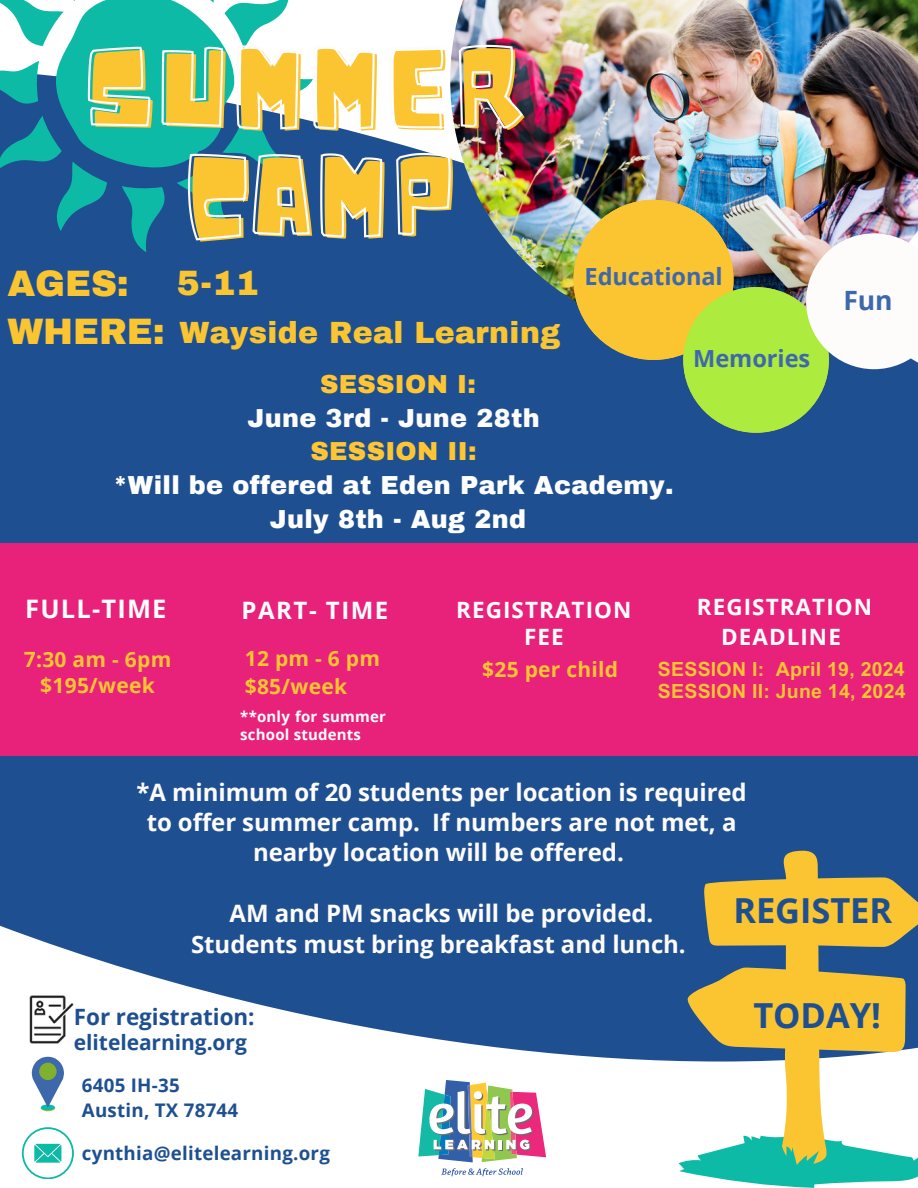
<style>
.page{position:relative;width:918px;height:1188px;background:#fff}
.page>*{position:absolute;margin:0;border:0;box-sizing:border-box;transform-origin:0 0}
.t1{font:108px/108px "Noot";color:#fbc531;text-align:center}
.t2{font:900 36px/47.2px "Archivo";letter-spacing:-.005em;color:#fbc531}
.t3{font:700 34.5px "Open Sans";letter-spacing:-.005em;color:#1e5091}
.t4{font:900 34.5px "Archivo";color:#fbc531}
.t5{font:900 30px "Archivo";letter-spacing:.015em;color:#fbc531}
.t6{font:700 26.55px "Open Sans";color:#3e68ac}
.t7{font:900 25.5px "Archivo";letter-spacing:.015em;color:#fff}
.t8{font:900 25.5px "Archivo";letter-spacing:.015em;color:#ffc533}
.t9{font:900 25.5px "Archivo";letter-spacing:.015em;color:#fefbfb}
.t10{font:700 25.5px "Open Sans";letter-spacing:.05em;color:#fff}
.t11{font:700 24px/30.3px "Open Sans";letter-spacing:-.005em;color:#fefbfb;text-align:center}
.t12{font:700 24px "Open Sans";letter-spacing:.065em;color:#fff}
.t13{font:700 23.55px "Open Sans";letter-spacing:-.005em;color:#3e68ac}
.t14{font:700 22.5px/27px "Open Sans";letter-spacing:.045em;color:#fff;text-align:center}
.t15{font:700 22.5px "Open Sans";letter-spacing:-.005em;color:#1e5091}
.t16{font:700 21px/25.8px "Open Sans";letter-spacing:.015em;color:#fbc531;text-align:center}
.t17{font:700 21px "Open Sans";letter-spacing:-.005em;color:#1e5091}
.t18{font:700 19.5px "Arial MT Pro";letter-spacing:.015em;color:#fbc531}
.t19{font:700 18.75px "Open Sans";letter-spacing:.015em;color:#1e5091}
.t20{font:700 15px/18px "Open Sans";letter-spacing:.015em;color:#fff}
</style>
<div class="page">
<div style="left:0;top:242px;width:918px;height:799px;background:#1e5091"></div>
<img style="left:450px;top:0;width:468px;height:335px">
<svg style="left:418px;top:1080px;width:128px;height:82px"></svg>
<svg style="left:441px;top:1168px;width:82px;height:8px"></svg>
<div style="left:0;top:544px;width:918px;height:164px;background:#e8217a"></div>
<div style="left:0;top:708px;width:918px;height:48px;background:#e8217a"></div>
<div style="left:573px;top:200px;width:161px;height:160px;background:#fbc531;border-radius:80px"></div>
<div style="left:683px;top:287px;width:146px;height:146px;background:#adeb3e;border-radius:50%"></div>
<svg style="left:806px;top:233px;width:112px;height:136px"></svg>
<svg style="left:679px;top:1161px;width:239px;height:27px"></svg>
<svg style="left:685px;top:850px;width:233px;height:315px"></svg>
<svg style="left:692px;top:857px;width:216px;height:298px;fill:#fbc531"></svg>
<svg style="left:798px;top:885px;width:12px;height:12px"></svg>
<svg style="left:795px;top:978px;width:12px;height:12px"></svg>
<img style="left:20px;top:988px;width:62px;height:56px">
<svg style="left:41px;top:1104px;width:14px;height:7px"></svg>
<svg style="left:32px;top:1057px;width:32px;height:51px"></svg>
<div style="left:39px;top:1063px;width:18px;height:17px;background:#81af2e;border-radius:50%"></div>
<svg style="left:22px;top:1127px;width:52px;height:52px"></svg>
<svg style="left:0;top:0;width:313px;height:252px;background:#2f88a4"></svg>
<img style="left:87px;top:0;width:437px;height:131px">
<svg style="left:187px;top:0;width:265px;height:242px"></svg>
<h1 class="t1" style="left:87px;top:37px;width:440px">SUMMER<br>CAMP</h1>
<p class="t4" style="left:177px;top:265px;width:83px">5-11</p>
<p class="t5" style="left:179px;top:317px;width:383px">Wayside Real Learning</p>
<p class="t8" style="left:320px;top:371px;width:157px">SESSION I:</p>
<p class="t9" style="left:247px;top:404px;width:294px">June 3rd - June 28th</p>
<p class="t8" style="left:310px;top:438px;width:168px">SESSION II:</p>
<h2 class="t7" style="left:113px;top:472px;width:562px">*Will be offered at Eden Park Academy.</h2>
<h2 class="t7" style="left:270px;top:506px;width:258px">July 8th - Aug 2nd</h2>
<p class="t13" style="left:585px;top:260px;width:140px">Educational</p>
<p class="t2" style="left:7px;top:261px;width:159px">AGES:<br>WHERE:</p>
<p class="t13" style="left:693px;top:342px;width:119px">Memories</p>
<p class="t6" style="left:843px;top:282px;width:51px">Fun</p>
<h3 class="t10" style="left:25px;top:591px;width:143px">FULL-TIME</h3>
<p class="t12" style="left:242px;top:593px;width:148px">PART- TIME</p>
<p class="t16" style="left:24px;top:646px;width:149px">7:30 am - 6pm $195/week</p>
<h6 class="t16" style="left:245px;top:645px;width:137px">12pm-6pm</h6>
<p class="t16" style="left:245px;top:673px;width:104px">$85/week</p>
<p class="t20" style="left:240px;top:707px;width:147px">**only for summer school students</p>
<h5 class="t14" style="left:456px;top:596px;width:177px">REGISTRATION<br>FEE</h5>
<h6 class="t16" style="left:482px;top:656px;width:137px">$25 per child</h6>
<p class="t14" style="left:697px;top:591px;width:177px;line-height:30.3px">REGISTRATION<br>DEADLINE</p>
<p class="t18" style="left:658px;top:662px;width:248px">SESSION I: April 19, 2024</p>
<p class="t18" style="left:658px;top:684px;width:249px">SESSION II: June 14, 2024</p>
<p class="t11" style="left:136px;top:776px;width:612px">*A minimum of 20 students per location is required to offer summer camp. If numbers are not met, a nearby location will be offered.</p>
<p class="t11" style="left:230px;top:898px;width:425px">AM and PM snacks will be provided.</p>
<p class="t11" style="left:191px;top:928px;width:496px">Students must bring breakfast and lunch.</p>
<p class="t3" style="left:733px;top:886px;width:160px">REGISTER</p>
<p class="t15" style="left:74px;top:1001px;width:182px">For registration:</p>
<h4 class="t17" style="left:74px;top:1028px;width:174px">elitelearning.org</h4>
<p class="t19" style="left:82px;top:1072px;width:99px">6405 IH-35</p>
<p class="t19" style="left:82px;top:1097px;width:158px">Austin, TX 78744</p>
<p class="t19" style="left:82px;top:1140px;width:250px">cynthia@elitelearning.org</p>
<p class="t3" style="left:753px;top:991px;width:129px">TODAY!</p>
</div>
